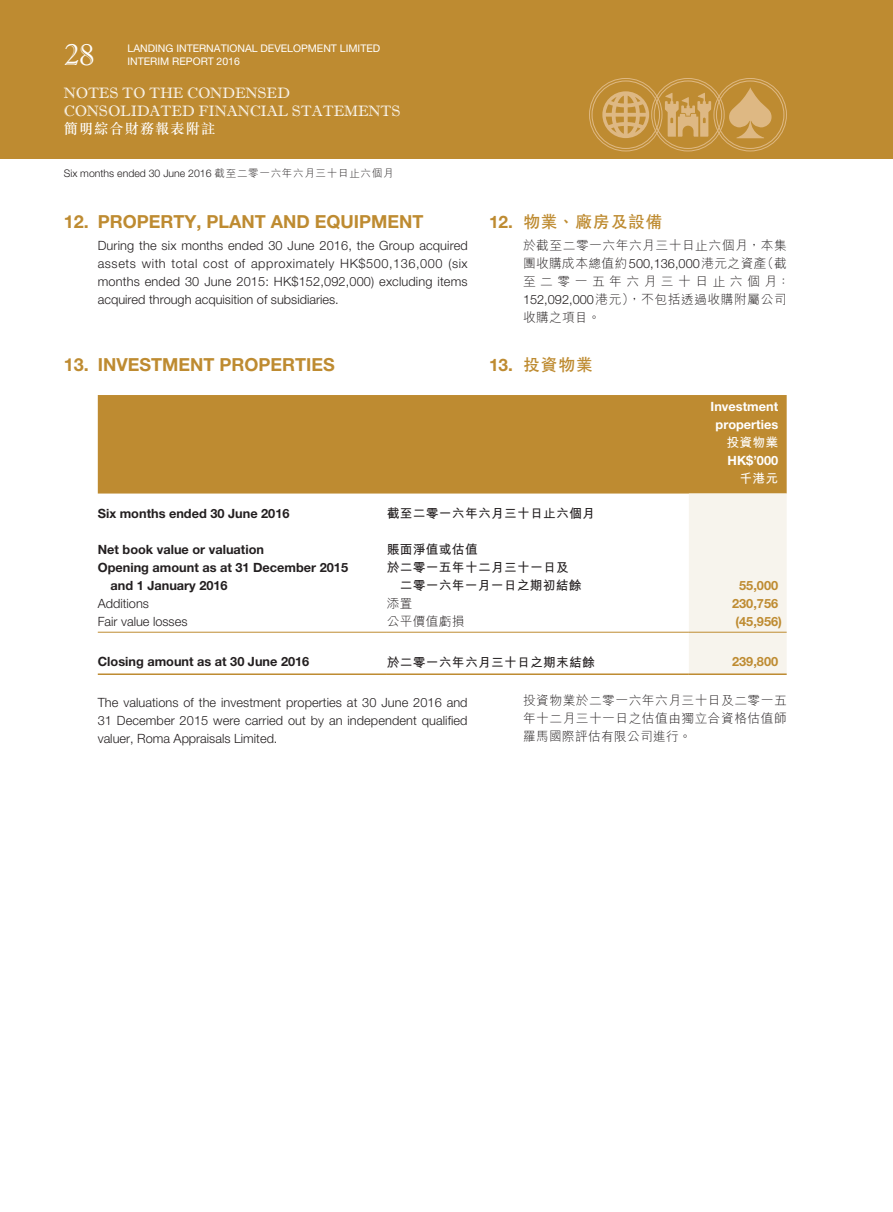
<style>
.page{position:relative;width:893px;height:1212px;background:#fff}
.page>*{position:absolute;margin:0;border:0;box-sizing:border-box;transform-origin:0 0}
.t1{font:30px "Imprint MT Shadow";color:#fff}
._01_H1_E{font:700 18px "Helvetica Neue LT Std";color:#be8b31}
._001_H1_C{font:700 17.25px "C Hei 2 HK";letter-spacing:.02em;color:#be8b31}
.t2{font:15px/18px "Imprint MT Shadow";color:#fff}
.t3{font:500 14.25px "M Sung HK";letter-spacing:.07em;color:#fff}
._00_txt_E{font:300 12.75px/18px "Helvetica Neue LT Std";color:#231f20;text-align:justify}
._000_txt_C{font:300 12.75px/18px "M Hei HK";letter-spacing:.035em;color:#231f20}
._50_Table_txt{font:700 12.75px "Helvetica Neue LT Std";color:#231f20}
._50_Table_txt-2{font:700 12.75px/18px "M Hei HK";letter-spacing:.02em;color:#231f20}
._50_Table_txt-3{font:700 12.75px "Helvetica Neue LT Std";color:#be8b31}
._50_Table_txt-4{font:700 12.75px "Helvetica Neue LT Std";color:#fff}
._50_Table_txt-5{font:300 12.75px "Helvetica Neue LT Std";color:#231f20}
._50_Table_txt-6{font:300 12.75px "M Hei HK";letter-spacing:.02em;color:#231f20}
._50_Table_txt-7{font:700 12.75px "M Hei HK";letter-spacing:.02em;color:#fff}
.t4{font:10.5px "Helvetica Neue LT Std";color:#fff}
.t5{font:300 10.5px "Helvetica Neue LT Std";color:#231f20}
.s1{font-family:"M Hei HK"}
.s2{font-family:"Helvetica Neue LT Std"}
</style>
<div class="page">
<div style="left:0;top:0;width:893px;height:159px;background:#be8b31"></div>
<div style="left:714px;top:78px;width:73px;height:73px;border:1px solid #deb883;border-radius:50%"></div>
<div style="left:716px;top:80px;width:68px;height:69px;border:1px solid #deb883;border-radius:50%"></div>
<div style="left:651px;top:78px;width:73px;height:73px;border:1px solid #deb883;border-radius:50%"></div>
<div style="left:654px;top:80px;width:68px;height:69px;border:1px solid #deb883;border-radius:50%"></div>
<svg style="left:665px;top:93px;width:46px;height:44px"></svg>
<svg style="left:729px;top:87px;width:43px;height:51px"></svg>
<div style="left:589px;top:78px;width:73px;height:73px;border:1px solid #deb883;border-radius:50%"></div>
<div style="left:591px;top:80px;width:69px;height:69px;border:1px solid #deb883;border-radius:50%"></div>
<svg style="left:602px;top:91px;width:47px;height:47px"></svg>
<div style="left:98px;top:395px;width:689px;height:98px;background:#be8b31"></div>
<div style="left:689px;top:493px;width:98px;height:180px;background:#f7f4ed"></div>
<hr style="left:98px;top:632px;width:289px;height:1px;background:#be8b31">
<hr style="left:387px;top:632px;width:302px;height:1px;background:#be8b31">
<hr style="left:689px;top:632px;width:98px;height:1px;background:#be8b31">
<hr style="left:98px;top:673px;width:289px;height:2px;background:#be8b31">
<hr style="left:387px;top:673px;width:302px;height:2px;background:#be8b31">
<hr style="left:689px;top:673px;width:98px;height:2px;background:#be8b31">
<h1 class="t1" style="left:64px;top:37px;width:32px">28</h1>
<p class="t4" style="left:128px;top:42px;width:254px">LANDING INTERNATIONAL DEVELOPMENT LIMITED</p>
<p class="t4" style="left:128px;top:55px;width:114px">INTERIM REPORT 2016</p>
<p class="t2" style="left:64px;top:84px;width:338px">NOTES TO THE CONDENSED<br>CONSOLIDATED FINANCIAL STATEMENTS</p>
<p class="t3" style="left:64px;top:119px;width:153px">簡明綜合財務報表附註</p>
<p class="t5" style="left:64px;top:166px;width:331px">Six months ended 30 June 2016 <span class="s1">截至二零一六年六月三十日止六個月</span></p>
<p class="_01_H1_E" style="left:64px;top:210px;width:361px">12. PROPERTY, PLANT AND EQUIPMENT</p>
<p class="_00_txt_E" style="left:98px;top:236px;width:372px">During the six months ended 30 June 2016, the Group acquired assets with total cost of approximately HK$500,136,000 (six months ended 30 June 2015: HK$152,092,000) excluding items acquired through acquisition of subsidiaries.</p>
<p class="_01_H1_E" style="left:64px;top:353px;width:273px">13. INVESTMENT PROPERTIES</p>
<p class="_001_H1_C" style="left:489px;top:213px;width:175px"><span class="s2">12.</span> 物業、廠房及設備</p>
<p class="_000_txt_C" style="left:523px;top:236px;width:268px">於截至二零一六年六月三十日止六個月，本集團收購成本總值約<span class="s2">500,136,000</span>港元之資產（截至二零一五年六月三十日止六個月：<br><span class="s2">152,092,000</span>港元），不包括透過收購附屬公司收購之項目。</p>
<p class="_001_H1_C" style="left:489px;top:356px;width:106px"><span class="s2">13.</span> 投資物業</p>
<p class="_50_Table_txt-4" style="left:711px;top:398px;width:69px">Investment</p>
<p class="_50_Table_txt-4" style="left:716px;top:416px;width:64px">properties</p>
<p class="_50_Table_txt-7" style="left:726px;top:433px;width:53px">投資物業</p>
<p class="_50_Table_txt-4" style="left:728px;top:452px;width:52px">HK$’000</p>
<p class="_50_Table_txt-7" style="left:739px;top:469px;width:40px">千港元</p>
<p class="_50_Table_txt" style="left:98px;top:505px;width:193px">Six months ended 30 June 2016</p>
<p class="_50_Table_txt-2" style="left:387px;top:504px;width:209px">截至二零一六年六月三十日止六個月</p>
<p class="_50_Table_txt" style="left:98px;top:541px;width:168px">Net book value or valuation</p>
<p class="_50_Table_txt-2" style="left:387px;top:540px;width:92px">賬面淨值或估值</p>
<p class="_50_Table_txt" style="left:98px;top:559px;width:252px">Opening amount as at 31 December 2015</p>
<p class="_50_Table_txt" style="left:111px;top:577px;width:119px">and 1 January 2016</p>
<p class="_50_Table_txt-2" style="left:400px;top:558px;width:183px;text-indent:-13px">於二零一五年十二月三十一日及二零一六年一月一日之期初結餘</p>
<p class="_50_Table_txt-3" style="left:739px;top:577px;width:40px">55,000</p>
<p class="_50_Table_txt-5" style="left:98px;top:595px;width:53px">Additions</p>
<p class="_50_Table_txt-6" style="left:387px;top:597px;width:27px">添置</p>
<p class="_50_Table_txt-3" style="left:732px;top:595px;width:48px">230,756</p>
<p class="_50_Table_txt-5" style="left:98px;top:613px;width:91px">Fair value losses</p>
<p class="_50_Table_txt-6" style="left:387px;top:615px;width:79px">公平價值虧損</p>
<p class="_50_Table_txt-3" style="left:735px;top:613px;width:48px">(45,956)</p>
<p class="_50_Table_txt" style="left:98px;top:654px;width:213px">Closing amount as at 30 June 2016</p>
<p class="_50_Table_txt-2" style="left:387px;top:652px;width:209px">於二零一六年六月三十日之期末結餘</p>
<p class="_50_Table_txt-3" style="left:732px;top:654px;width:48px">239,800</p>
<p class="_00_txt_E" style="left:98px;top:693px;width:371px">The valuations of the investment properties at 30 June 2016 and 31 December 2015 were carried out by an independent qualified valuer, Roma Appraisals Limited.</p>
<p class="_000_txt_C" style="left:523px;top:691px;width:265px;text-align:justify">投資物業於二零一六年六月三十日及二零一五年十二月三十一日之估值由獨立合資格估值師羅馬國際評估有限公司進行。</p>
</div>
